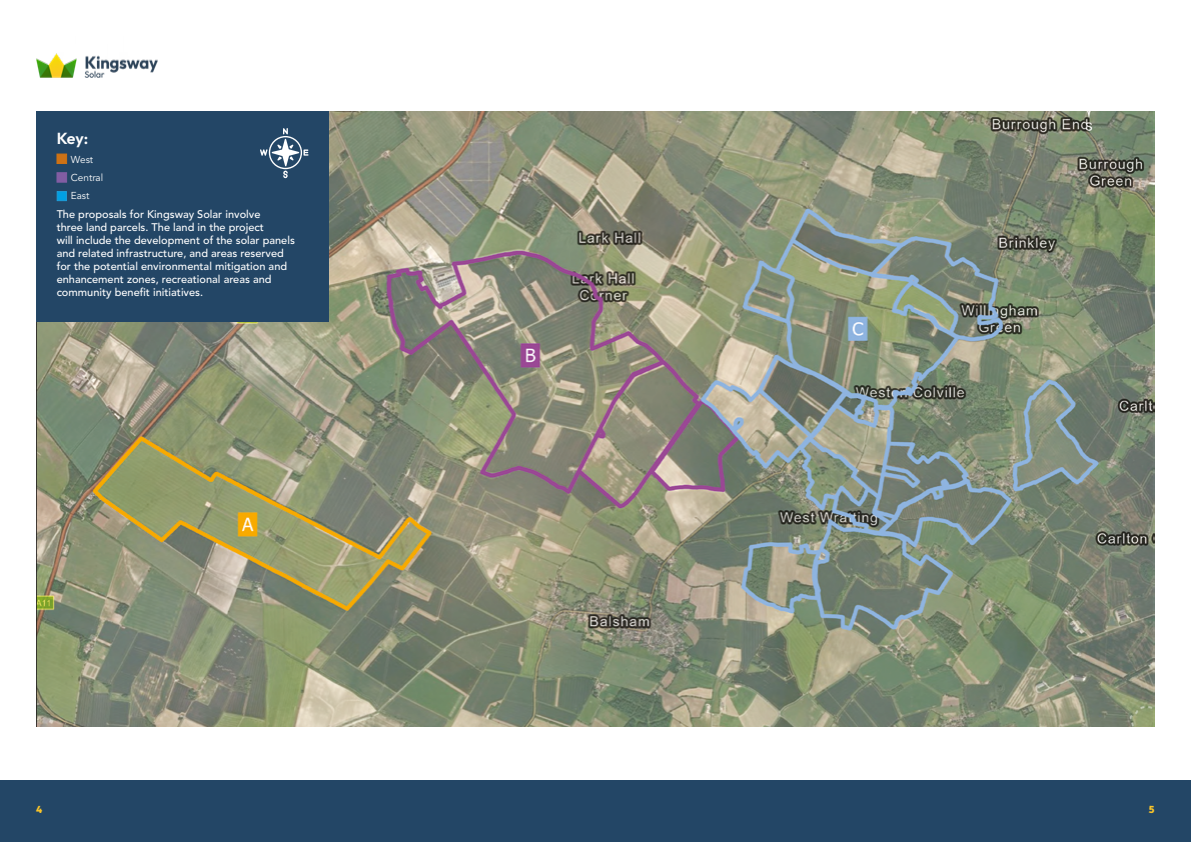
<style>
.page{position:relative;width:1191px;height:842px;background:#fff}
.page>*{position:absolute;margin:0;border:0;box-sizing:border-box;transform-origin:0 0}
.subheading{font:600 16px "Outfit";color:#fff}
.body{font:500 11px/13px "Avenir LT Std";color:#fff}
.t1{font:10px/18px "Avenir LT Std";color:#fff;text-align:center}
.t2{font:800 10px "Outfit";color:#fcc628}
.s1{color:#234666}
</style>
<div class="page">
<div style="left:0;top:780px;width:1191px;height:62px;background:#234666"></div>
<img style="left:36px;top:53px;width:122px;height:24px">
<img style="left:36px;top:111px;width:1118px;height:616px">
<div style="left:36px;top:111px;width:293px;height:211px;background:#234666"></div>
<svg style="left:260px;top:128px;width:48px;height:50px"></svg>
<div style="left:56px;top:154px;width:11px;height:10px;background:#cd7216;border:1px solid #cd7213"></div>
<div style="left:56px;top:172px;width:11px;height:11px;background:#815da3;border:1px solid #815da3"></div>
<div style="left:57px;top:191px;width:10px;height:10px;background:#009fe3;border:1px solid #1d9dd8"></div>
<p class="subheading" style="left:57px;top:129px;width:33px">Key:</p>
<p class="t1" style="left:57px;top:151px;width:38px"><span class="s1">•</span> West</p>
<p class="t1" style="left:57px;top:169px;width:48px"><span class="s1">•</span> Central<br>East</p>
<p class="body" style="left:57px;top:208px;width:240px">The proposals for Kingsway Solar involve<br>three land parcels. The land in the project<br>will include the development of the solar panels and related infrastructure, and areas reserved for the potential environmental mitigation and enhancement zones, recreational areas and community benefit initiatives.</p>
<p class="t2" style="left:36px;top:804px;width:8px">4</p>
<p class="t2" style="left:1148px;top:803px;width:7px">5</p>
</div>
